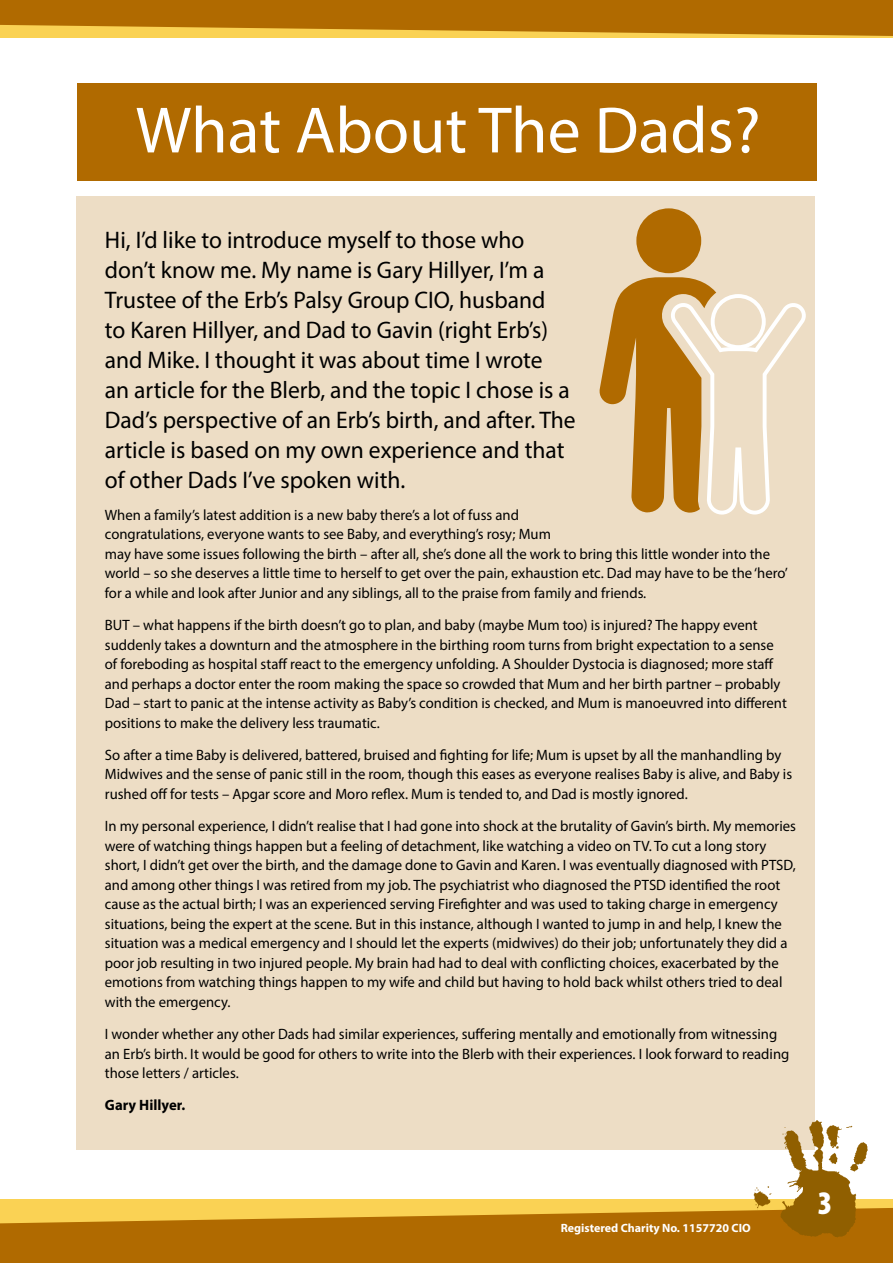
<style>
.page{position:relative;width:893px;height:1263px;background:#fff}
.page>*{position:absolute;margin:0;border:0;box-sizing:border-box;transform-origin:0 0}
.t1{font:66px "Myriad Pro";color:#fff}
.t2{font:900 condensed 33px "Myriad Pro";color:#fff}
.t3{font:24px/30px "Myriad Pro";color:#000}
.t4{font:15px/19.5px "Myriad Pro";color:#000}
.t5{font:700 15px "Myriad Pro";color:#000}
.t6{font:700 12px "Myriad Pro";color:#fff}
</style>
<div class="page">
<div style="left:0;top:1199px;width:893px;height:64px;background:#fad254"></div>
<div style="left:0;top:0;width:893px;height:38px;background:#fad254"></div>
<svg style="left:0;top:1208px;width:893px;height:55px;fill:#b06a00"></svg>
<svg style="left:0;top:0;width:893px;height:36px;background:#bb7a0c"></svg>
<div style="left:77px;top:196px;width:738px;height:953px;background:#edddc5"></div>
<div style="left:77px;top:83px;width:739px;height:98px;background:#b06a00"></div>
<div style="left:636px;top:208px;width:65px;height:65px;background:#b06a00;border-radius:50%"></div>
<svg style="left:599px;top:277px;width:207px;height:238px"></svg>
<div style="left:711px;top:294px;width:55px;height:55px;border:4px solid #fff;border-radius:50%"></div>
<img style="left:748px;top:1120px;width:129px;height:139px">
<h1 class="t1" style="left:136px;top:90px;width:626px">What About The Dads?</h1>
<p class="t3" style="left:105px;top:224px;width:472px">Hi, I’d like to introduce myself to those who don’t know me. My name is Gary Hillyer, I’m a Trustee of the Erb’s Palsy Group CIO, husband<br>to Karen Hillyer, and Dad to Gavin (right Erb’s) and Mike. I thought it was about time I wrote<br>an article for the Blerb, and the topic I chose is a Dad’s perspective of an Erb’s birth, and after. The article is based on my own experience and that of other Dads I’ve spoken with.</p>
<p class="t4" style="left:105px;top:505px;width:685px">When a family’s latest addition is a new baby there’s a lot of fuss and<br>congratulations, everyone wants to see Baby, and everything’s rosy; Mum<br>may have some issues following the birth – after all, she’s done all the work to bring this little wonder into the world – so she deserves a little time to herself to get over the pain, exhaustion etc. Dad may have to be the ‘hero’ for a while and look after Junior and any siblings, all to the praise from family and friends.</p>
<p class="t4" style="left:105px;top:615px;width:683px">BUT – what happens if the birth doesn’t go to plan, and baby (maybe Mum too) is injured? The happy event suddenly takes a downturn and the atmosphere in the birthing room turns from bright expectation to a sense of foreboding as hospital staff react to the emergency unfolding. A Shoulder Dystocia is diagnosed; more staff and perhaps a doctor enter the room making the space so crowded that Mum and her birth partner – probably Dad – start to panic at the intense activity as Baby’s condition is checked, and Mum is manoeuvred into different positions to make the delivery less traumatic.</p>
<p class="t4" style="left:105px;top:745px;width:689px">So after a time Baby is delivered, battered, bruised and fighting for life; Mum is upset by all the manhandling by<br>Midwives and the sense of panic still in the room, though this eases as everyone realises Baby is alive, and Baby is rushed off for tests – Apgar score and Moro reflex. Mum is tended to, and Dad is mostly ignored.</p>
<p class="t4" style="left:105px;top:816px;width:693px">In my personal experience, I didn’t realise that I had gone into shock at the brutality of Gavin’s birth. My memories were of watching things happen but a feeling of detachment, like watching a video on TV. To cut a long story short, I didn’t get over the birth, and the damage done to Gavin and Karen. I was eventually diagnosed with PTSD, and among other things I was retired from my job. The psychiatrist who diagnosed the PTSD identified the root cause as the actual birth; I was an experienced serving Firefighter and was used to taking charge in emergency situations, being the expert at the scene. But in this instance, although I wanted to jump in and help, I knew the situation was a medical emergency and I should let the experts (midwives) do their job; unfortunately they did a poor job resulting in two injured people. My brain had had to deal with conflicting choices, exacerbated by the emotions from watching things happen to my wife and child but having to hold back whilst others tried to deal with the emergency.</p>
<p class="t4" style="left:105px;top:1024px;width:686px">I wonder whether any other Dads had similar experiences, suffering mentally and emotionally from witnessing an Erb’s birth. It would be good for others to write into the Blerb with their experiences. I look forward to reading those letters / articles.</p>
<p class="t5" style="left:105px;top:1095px;width:82px">Gary Hillyer.</p>
<p class="t6" style="left:561px;top:1220px;width:192px">Registered Charity No. 1157720 CIO</p>
<h2 class="t2" style="left:818px;top:1181px;width:16px">3</h2>
</div>
